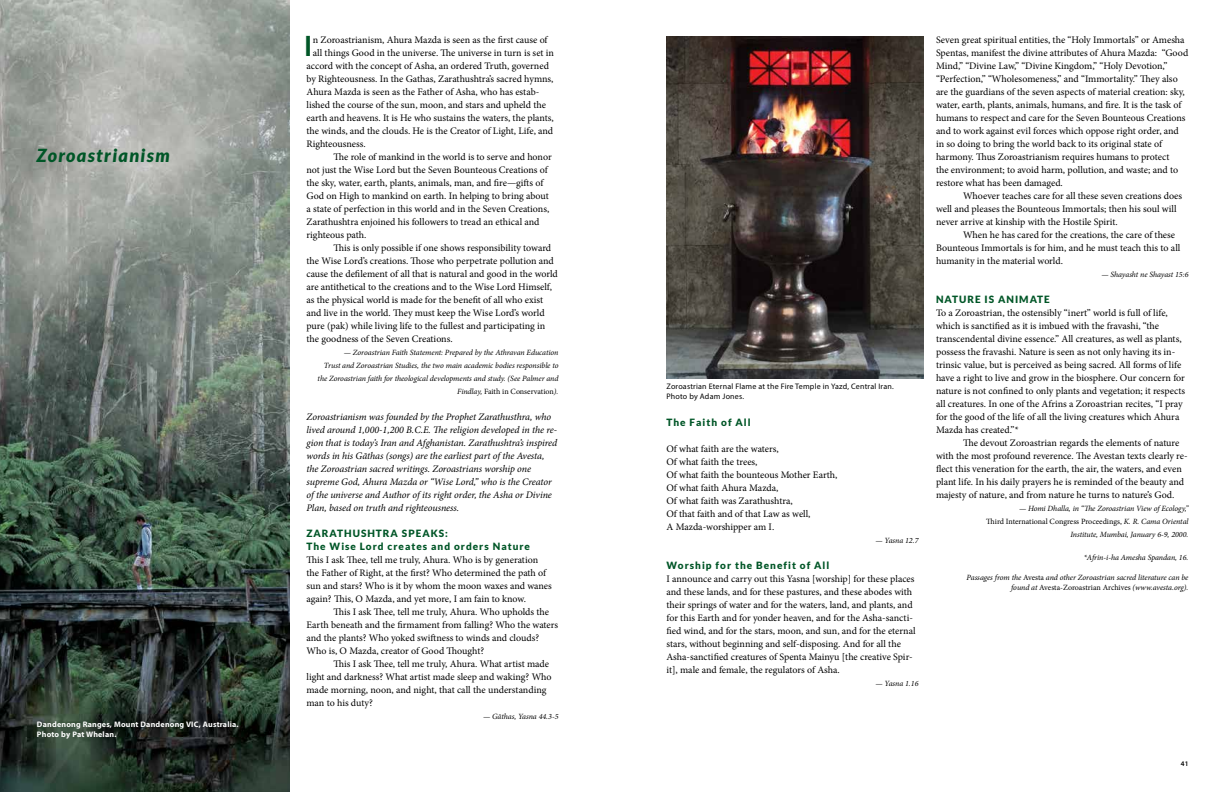
<style>
.page{position:relative;width:1224px;height:792px;background:#fff}
.page>*{position:absolute;margin:0;border:0;box-sizing:border-box;transform-origin:0 0}
.t1{font:700 28px "Lato";color:#005627}
.t2{font:italic 900 18px "Lato";letter-spacing:.075em;color:#005627}
.t3{font:10px/13px "Minion Pro";letter-spacing:-.005em;color:#000}
.t4{font:italic 10px/13px "Minion Pro";letter-spacing:-.01em;color:#000}
.t5{font:900 10px/13px "Lato";letter-spacing:.1em;color:#005627}
.t6{font:italic 8px/13px "Minion Pro";letter-spacing:-.01em;color:#000;text-align:right}
.t7{font:8px/10px "Myriad Pro";letter-spacing:.025em;color:#000}
.t8{font:700 8px/10px "Myriad Pro";letter-spacing:.025em;color:#fff}
.t9{font:600 7px "Myriad Pro";color:#000}
.s1{font-style:normal}
</style>
<div class="page">
<img style="left:0;top:0;width:289px;height:792px">
<img style="left:666px;top:36px;width:257px;height:342px">
<h2 class="t2" style="left:36px;top:144px;width:135px">Zoroastrianism</h2>
<p class="t8" style="left:37px;top:719px;width:203px">Dandenong Ranges, Mount Dandenong VIC, Australia.<br>Photo by Pat Whelan.</p>
<h1 class="t1" style="left:304px;top:30px;width:10px">I</h1>
<p class="t3" style="left:313px;top:34px;width:236px">n Zoroastrianism, Ahura Mazda is seen as the first cause of</p>
<p class="t3" style="left:313px;top:47px;width:243px">all things Good in the universe. The universe in turn is set in</p>
<p class="t3" style="left:307px;top:60px;width:244px">accord with the concept of Asha, an ordered Truth, governed</p>
<p class="t3" style="left:307px;top:73px;width:249px">by Righteousness. In the Gathas, Zarathushtra’s sacred hymns,</p>
<p class="t3" style="left:307px;top:86px;width:234px">Ahura Mazda is seen as the Father of Asha, who has estab-</p>
<p class="t3" style="left:307px;top:99px;width:241px">lished the course of the sun, moon, and stars and upheld the</p>
<p class="t3" style="left:307px;top:112px;width:249px">earth and heavens. It is He who sustains the waters, the plants,</p>
<p class="t3" style="left:307px;top:125px;width:248px">the winds, and the clouds. He is the Creator of Light, Life, and</p>
<p class="t3" style="left:307px;top:138px;width:61px">Righteousness.</p>
<p class="t3" style="left:334px;top:151px;width:220px">The role of mankind in the world is to serve and honor</p>
<p class="t3" style="left:307px;top:164px;width:243px">not just the Wise Lord but the Seven Bounteous Creations of</p>
<p class="t3" style="left:307px;top:177px;width:238px">the sky, water, earth, plants, animals, man, and fire—gifts of</p>
<p class="t3" style="left:307px;top:190px;width:244px">God on High to mankind on earth. In helping to bring about</p>
<p class="t3" style="left:307px;top:203px;width:244px">a state of perfection in this world and in the Seven Creations,</p>
<p class="t3" style="left:307px;top:216px;width:235px">Zarathushtra enjoined his followers to tread an ethical and</p>
<p class="t3" style="left:307px;top:229px;width:62px">righteous path.</p>
<p class="t3" style="left:334px;top:242px;width:219px">This is only possible if one shows responsibility toward</p>
<p class="t3" style="left:307px;top:255px;width:249px">the Wise Lord’s creations. Those who perpetrate pollution and</p>
<p class="t3" style="left:307px;top:268px;width:253px">cause the defilement of all that is natural and good in the world</p>
<p class="t3" style="left:307px;top:281px;width:247px">are antithetical to the creations and to the Wise Lord Himself,</p>
<p class="t3" style="left:307px;top:294px;width:238px">as the physical world is made for the benefit of all who exist</p>
<p class="t3" style="left:307px;top:307px;width:240px">and live in the world. They must keep the Wise Lord’s world</p>
<p class="t3" style="left:307px;top:320px;width:240px">pure (pak) while living life to the fullest and participating in</p>
<p class="t3" style="left:307px;top:333px;width:148px">the goodness of the Seven Creations.</p>
<p class="t6" style="left:318px;top:346px;width:242px">— Zoroastrian Faith Statement: Prepared by the Athravan Education<br>Trust and Zoroastrian Studies, the two main academic bodies responsible to the Zoroastrian faith for theological developments and study. (See Palmer and Findlay, <span class="s1">Faith in Conservation</span>).</p>
<p class="t4" style="left:306px;top:411px;width:252px">Zoroastrianism was founded by the Prophet Zarathusthra, who lived around 1,000-1,200 B.C.E. The religion developed in the re&shy;gion that is today’s Iran and Afghanistan. Zarathushtra’s inspired words in his Gāthas (songs) are the earliest part of the Avesta, the Zoroastrian sacred writings. Zoroastrians worship one supreme God, Ahura Mazda or “Wise Lord,” who is the Creator of the universe and Author of its right order, the Asha or Divine Plan, based on truth and righteousness.</p>
<p class="t5" style="left:306px;top:527px;width:225px">Zarathushtra speaks:<br>The Wise Lord creates and orders Nature</p>
<p class="t3" style="left:306px;top:554px;width:247px">This I ask Thee, tell me truly, Ahura. Who is by generation the Father of Right, at the first? Who determined the path of sun and stars? Who is it by whom the moon waxes and wanes again? This, O Mazda, and yet more, I am fain to know.</p>
<p class="t3" style="left:306px;top:606px;width:253px;text-indent:27px">This I ask Thee, tell me truly, Ahura. Who upholds the Earth beneath and the firmament from falling? Who the waters and the plants? Who yoked swiftness to winds and clouds?<br>Who is, O Mazda, creator of Good Thought?</p>
<p class="t3" style="left:306px;top:658px;width:247px;text-indent:27px">This I ask Thee, tell me truly, Ahura. What artist made light and darkness? What artist made sleep and waking? Who made morning, noon, and night, that call the understanding man to his duty?</p>
<p class="t6" style="left:483px;top:710px;width:77px">— Gāthas, Yasna 44.3-5</p>
<p class="t7" style="left:666px;top:382px;width:229px">Zoroastrian Eternal Flame at the Fire Temple in Yazd, Central Iran.<br>Photo by Adam Jones.</p>
<p class="t5" style="left:666px;top:416px;width:86px">The Faith of All</p>
<p class="t3" style="left:666px;top:442px;width:173px">Of what faith are the waters,<br>Of what faith the trees,<br>Of what faith the bounteous Mother Earth,<br>Of what faith Ahura Mazda,<br>Of what faith was Zarathushtra,<br>Of that faith and of that Law as well,<br>A Mazda-worshipper am I.</p>
<p class="t6" style="left:876px;top:534px;width:44px">— Yasna 12.7</p>
<p class="t5" style="left:666px;top:559px;width:164px">Worship for the Benefit of All</p>
<p class="t3" style="left:666px;top:572px;width:251px">I announce and carry out this Yasna [worship] for these places and these lands, and for these pastures, and these abodes with their springs of water and for the waters, land, and plants, and for this Earth and for yonder heaven, and for the Asha-sancti&shy;fied wind, and for the stars, moon, and sun, and for the eternal stars, without beginning and self-disposing. And for all the Asha-sanctified creatures of Spenta Mainyu [the creative Spir&shy;it], male and female, the regulators of Asha.</p>
<p class="t6" style="left:876px;top:677px;width:44px">— Yasna 1.16</p>
<p class="t3" style="left:936px;top:34px;width:254px">Seven great spiritual entities, the “Holy Immortals” or Amesha Spentas, manifest the divine attributes of Ahura Mazda: “Good Mind,” “Divine Law,” “Divine Kingdom,” “Holy Devotion,” “Perfection,” “Wholesomeness,” and “Immortality.” They also are the guardians of the seven aspects of material creation: sky, water, earth, plants, animals, humans, and fire. It is the task of humans to respect and care for the Seven Bounteous Creations and to work against evil forces which oppose right order, and in so doing to bring the world back to its original state of harmony. Thus Zoroastrianism requires humans to protect<br>the environment; to avoid harm, pollution, and waste; and to restore what has been damaged.</p>
<p class="t3" style="left:936px;top:190px;width:248px;text-indent:27px">Whoever teaches care for all these seven creations does well and pleases the Bounteous Immortals; then his soul will never arrive at kinship with the Hostile Spirit.</p>
<p class="t3" style="left:936px;top:229px;width:246px;text-indent:27px">When he has cared for the creations, the care of these<br>Bounteous Immortals is for him, and he must teach this to all humanity in the material world.</p>
<p class="t6" style="left:1101px;top:268px;width:89px">— Shayasht ne Shayast 15:6</p>
<p class="t5" style="left:936px;top:293px;width:115px">Nature is animate</p>
<p class="t3" style="left:936px;top:307px;width:251px">To a Zoroastrian, the ostensibly “inert” world is full of life, which is sanctified as it is imbued with the fravashi, “the transcendental divine essence.” All creatures, as well as plants, possess the fravashi. Nature is seen as not only having its in&shy;trinsic value, but is perceived as being sacred. All forms of life have a right to live and grow in the biosphere. Our concern for nature is not confined to only plants and vegetation; it respects all creatures. In one of the Afrins a Zoroastrian recites, “I pray for the good of the life of all the living creatures which Ahura Mazda has created.”*</p>
<p class="t3" style="left:936px;top:437px;width:253px;text-indent:27px">The devout Zoroastrian regards the elements of nature with the most profound reverence. The Avestan texts clearly re&shy;flect this veneration for the earth, the air, the waters, and even plant life. In his daily prayers he is reminded of the beauty and majesty of nature, and from nature he turns to nature’s God.</p>
<p class="t6" style="left:986px;top:502px;width:204px">— Homi Dhalla, in “The Zoroastrian View of Ecology,”<br><span class="s1">Third International Congress Proceedings,</span> K. R. Cama Oriental<br>Institute, Mumbai, January 6-9, 2000.</p>
<p class="t6" style="left:1084px;top:551px;width:106px">*Afrin-i-ha Amesha Spandan, 16.</p>
<p class="t6" style="left:967px;top:573px;width:223px;line-height:10px">Passages from the <span class="s1">Avesta</span> and other Zoroastrian sacred literature can be found at <span class="s1">Avesta-Zoroastrian Archives</span> (www.avesta.org).</p>
<p class="t9" style="left:1181px;top:759px;width:9px">41</p>
</div>
